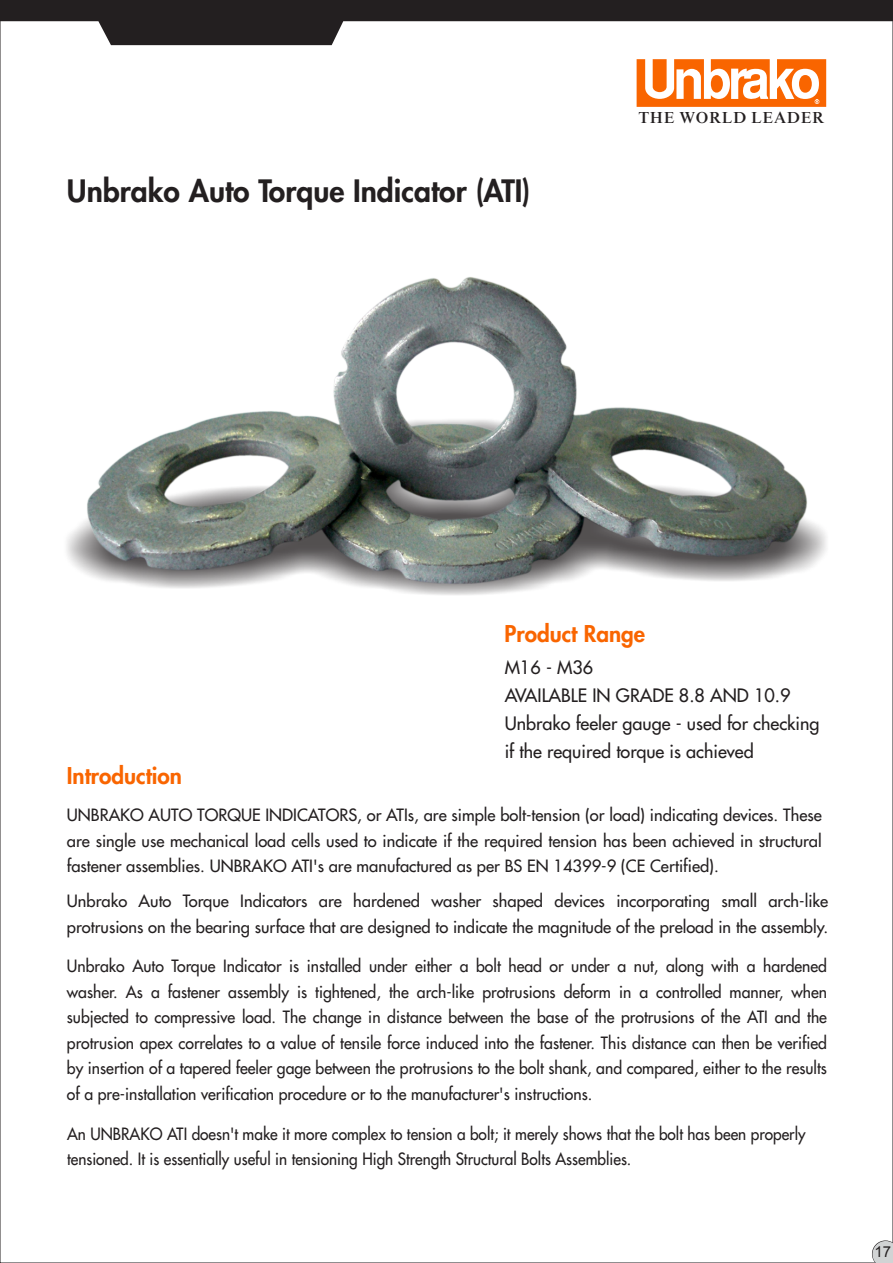
<style>
.page{position:relative;width:893px;height:1263px;background:#fff}
.page>*{position:absolute;margin:0;border:0;box-sizing:border-box;transform-origin:0 0}
.t1{font:800 30px "Futura LT";color:#231f20}
.t2{font:800 22.5px "Futura LT";color:#f96500}
.t3{font:18px/27.8px "Futura LT";color:#231f20}
.t4{font:16.5px/25.5px "Futura LT";color:#231f20;text-align:justify;scale:.96 1}
.t5{font:16.5px/25.5px "Futura LT";color:#231f20;text-align:justify}
.t6{font:16.5px/25.5px "Futura LT";color:#231f20;scale:.94 1}
.t7{font:16.05px "Times NRMT Md";letter-spacing:.045em;color:#231f20}
.t8{font:15px "Arial";color:#231f20}
</style>
<div class="page">
<div style="left:63px;top:418px;width:767px;height:178px;background:#231f20;opacity:.78"></div>
<img style="left:86px;top:277px;width:721px;height:307px">
<svg style="left:637px;top:59px;width:189px;height:48px"></svg>
<svg style="left:0;top:0;width:893px;height:45px"></svg>
<svg style="left:872px;top:1240px;width:21px;height:23px"></svg>
<h1 class="t1" style="left:67px;top:177px;width:465px">Unbrako Auto Torque Indicator (ATI)</h1>
<p class="t7" style="left:638px;top:111px;width:187px">THE WORLD LEADER</p>
<h2 class="t2" style="left:67px;top:765px;width:117px">Introduction</h2>
<h2 class="t2" style="left:504px;top:622px;width:142px">Product Range</h2>
<p class="t3" style="left:505px;top:655px;width:316px">M16 - M36<br>AVAILABLE IN GRADE 8.8 AND 10.9<br>Unbrako feeler gauge - used for checking if the required torque is achieved</p>
<p class="t5" style="left:67px;top:803px;width:756px">UNBRAKO AUTO TORQUE INDICATORS, or ATIs, are simple bolt-tension (or load) indicating devices. These are single use mechanical load cells used to indicate if the required tension has been achieved in structural fastener assemblies. UNBRAKO ATI's are manufactured as per BS EN 14399-9 (CE Certified).</p>
<p class="t5" style="left:67px;top:890px;width:62px">Unbrako</p>
<p class="t5" style="left:67px;top:890px;width:763px;text-align:right">Indicators are hardened washer shaped devices incorporating small arch-like<br>protrusions on the bearing surface that are designed to indicate the magnitude of the preload in the assembly.</p>
<p class="t5" style="left:139px;top:890px;width:92px">Auto Torque</p>
<p class="t4" style="left:67px;top:954px;width:793px;text-indent:156px">Indicator is installed under either a bolt head or under a nut, along with a hardened washer. As a fastener assembly is tightened, the arch-like protrusions deform in a controlled manner, when subjected to compressive load. The change in distance between the base of the protrusions of the ATI and the protrusion apex correlates to a value of tensile force induced into the fastener. This distance can then be verified by insertion of a tapered feeler gage between the protrusions to the bolt shank, and compared, either to the results of a pre-installation verification procedure or to the manufacturer's instructions.</p>
<p class="t4" style="left:67px;top:954px;width:62px">Unbrako</p>
<p class="t4" style="left:132px;top:954px;width:88px">Auto Torque</p>
<p class="t6" style="left:67px;top:1122px;width:787px">An UNBRAKO ATI doesn't make it more complex to tension a bolt; it merely shows that the bolt has been properly tensioned. It is essentially useful in tensioning High Strength Structural Bolts Assemblies.</p>
<p class="t8" style="left:874px;top:1246px;width:18px">17</p>
</div>
